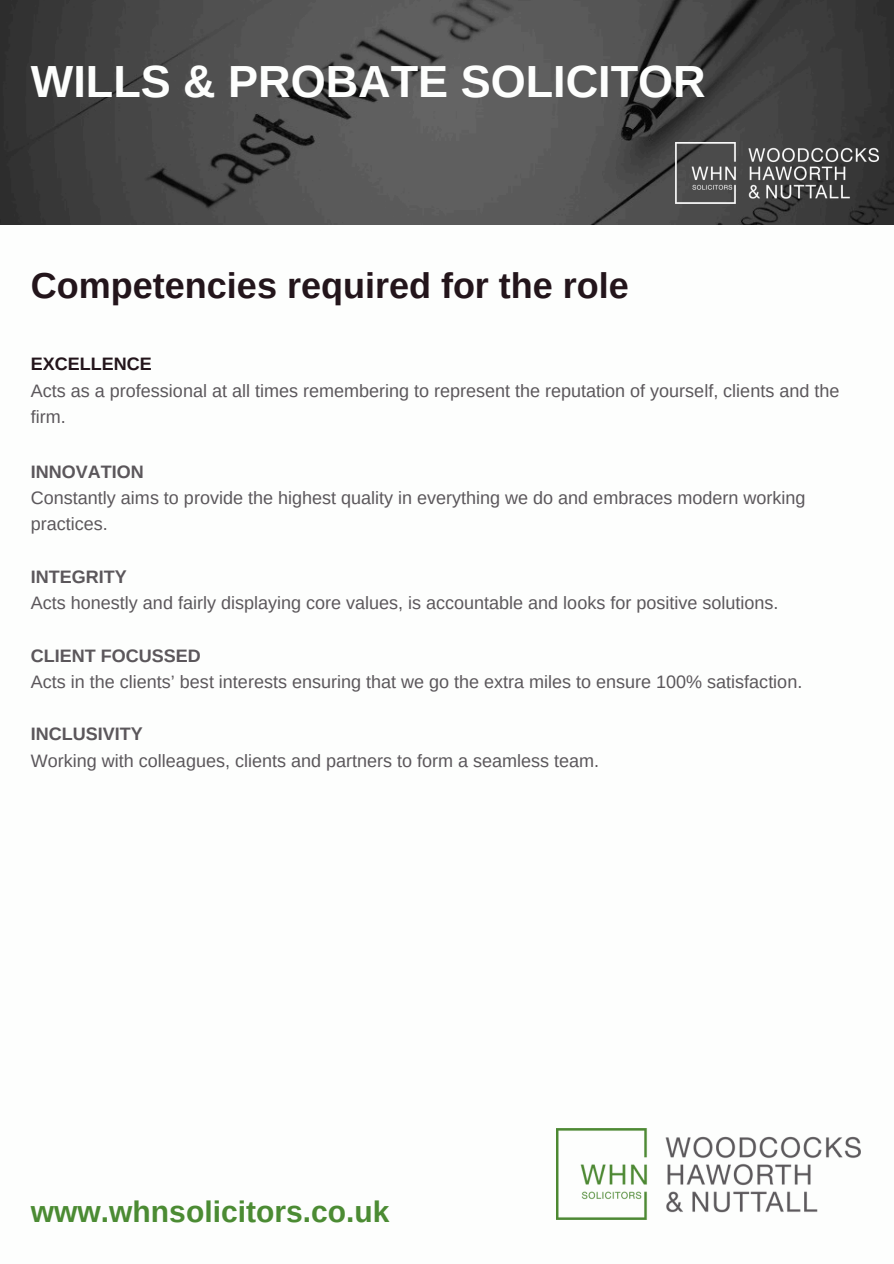
<style>
.page{position:relative;width:894px;height:1264px;background:#fff}
.page>*{position:absolute;margin:0;border:0;box-sizing:border-box;transform-origin:0 0}
.t1{font:700 45px "Arimo";color:#fdfefd}
.t2{font:700 36px "Arimo";color:#23151b}
.t3{font:700 30px "Arimo";color:#4b8b33}
.t4{font:18px/26.2px "Arimo";color:#5b575b}
.t5{font:700 18px "Arimo";color:#5b575b}
.t6{font:700 18px "Arimo";color:#23151b}
</style>
<div class="page">
<img style="left:0;top:0;width:893px;height:224px">
<img style="left:556px;top:1128px;width:304px;height:91px">
<img style="left:675px;top:143px;width:203px;height:60px">
<p class="t1" style="left:31px;top:56px;width:676px">WILLS &amp; PROBATE SOLICITOR</p>
<h1 class="t2" style="left:31px;top:265px;width:599px">Competencies required for the role</h1>
<p class="t6" style="left:31px;top:354px;width:122px">EXCELLENCE</p>
<h2 class="t4" style="left:31px;top:377px;width:809px">Acts as a professional at all times remembering to represent the reputation of yourself, clients and the firm.</h2>
<p class="t5" style="left:31px;top:461px;width:114px">INNOVATION</p>
<p class="t4" style="left:31px;top:484px;width:775px">Constantly aims to provide the highest quality in everything we do and embraces modern working practices.</p>
<p class="t5" style="left:31px;top:566px;width:97px">INTEGRITY</p>
<p class="t4" style="left:31px;top:589px;width:748px">Acts honestly and fairly displaying core values, is accountable and looks for positive solutions.</p>
<p class="t5" style="left:31px;top:645px;width:171px">CLIENT FOCUSSED</p>
<p class="t4" style="left:31px;top:668px;width:772px">Acts in the clients’ best interests ensuring that we go the extra miles to ensure 100% satisfaction.</p>
<p class="t5" style="left:31px;top:724px;width:113px">INCLUSIVITY</p>
<p class="t4" style="left:31px;top:747px;width:569px">Working with colleagues, clients and partners to form a seamless team.</p>
<p class="t3" style="left:31px;top:1194px;width:360px">www.whnsolicitors.co.uk</p>
</div>
